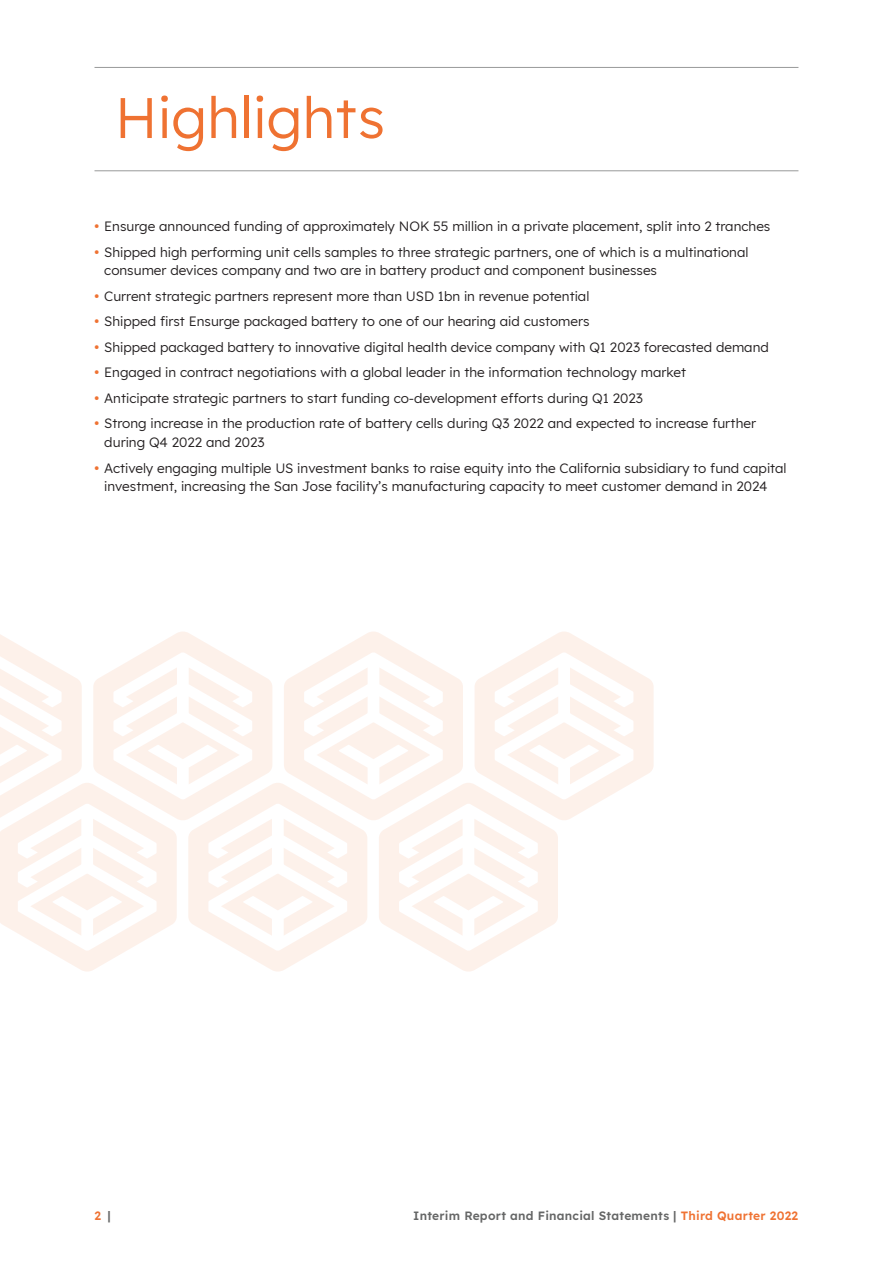
<style>
.page{position:relative;width:893px;height:1263px;background:#fff}
.page>*{position:absolute;margin:0;border:0;box-sizing:border-box;transform-origin:0 0}
.header_0{font:57px "Lexend";color:#ef7232}
.t1{font:13.5px/18.8px "Lexend";color:#231f20}
.t2{font:600 12px "Lexend";letter-spacing:.02em;color:#656666}
.t3{font:600 12px "Lexend";color:#ef7232}
.s1{font-weight:600;color:#ef7232}
.s2{color:#656666}
.s3{color:#ef7232}
</style>
<div class="page">
<svg style="left:0;top:632px;width:654px;height:340px"></svg>
<hr style="left:94px;top:67px;width:704px;height:1px;background:#989999">
<hr style="left:94px;top:170px;width:704px;height:1px;background:#989999">
<p class="header_0" style="left:115px;top:77px;width:272px">Highlights</p>
<p class="t1" style="left:94px;top:216px;width:677px"><span class="s1">•</span> Ensurge announced funding of approximately NOK 55 million in a private placement, split into 2 tranches</p>
<p class="t1" style="left:104px;top:241px;width:646px;text-indent:-10px"><span class="s1">•</span> Shipped high performing unit cells samples to three strategic partners, one of which is a multinational consumer devices company and two are in battery product and component businesses</p>
<p class="t1" style="left:94px;top:286px;width:496px"><span class="s1">•</span> Current strategic partners represent more than USD 1bn in revenue potential</p>
<p class="t1" style="left:94px;top:311px;width:497px"><span class="s1">•</span> Shipped first Ensurge packaged battery to one of our hearing aid customers</p>
<p class="t1" style="left:94px;top:337px;width:676px"><span class="s1">•</span> Shipped packaged battery to innovative digital health device company with Q1 2023 forecasted demand</p>
<p class="t1" style="left:94px;top:362px;width:593px"><span class="s1">•</span> Engaged in contract negotiations with a global leader in the information technology market</p>
<p class="t1" style="left:94px;top:388px;width:550px"><span class="s1">•</span> Anticipate strategic partners to start funding co-development efforts during Q1 2023</p>
<p class="t1" style="left:104px;top:413px;width:653px;text-indent:-10px"><span class="s1">•</span> Strong increase in the production rate of battery cells during Q3 2022 and expected to increase further during Q4 2022 and 2023</p>
<p class="t1" style="left:104px;top:457px;width:684px;text-indent:-10px"><span class="s1">•</span> Actively engaging multiple US investment banks to raise equity into the California subsidiary to fund capital investment, increasing the San Jose facility’s manufacturing capacity to meet customer demand in 2024</p>
<p class="t3" style="left:94px;top:1206px;width:18px">2 <span class="s2">|</span></p>
<p class="t2" style="left:413px;top:1206px;width:386px">Interim Report and Financial Statements | <span class="s3">Third Quarter 2022</span></p>
</div>
